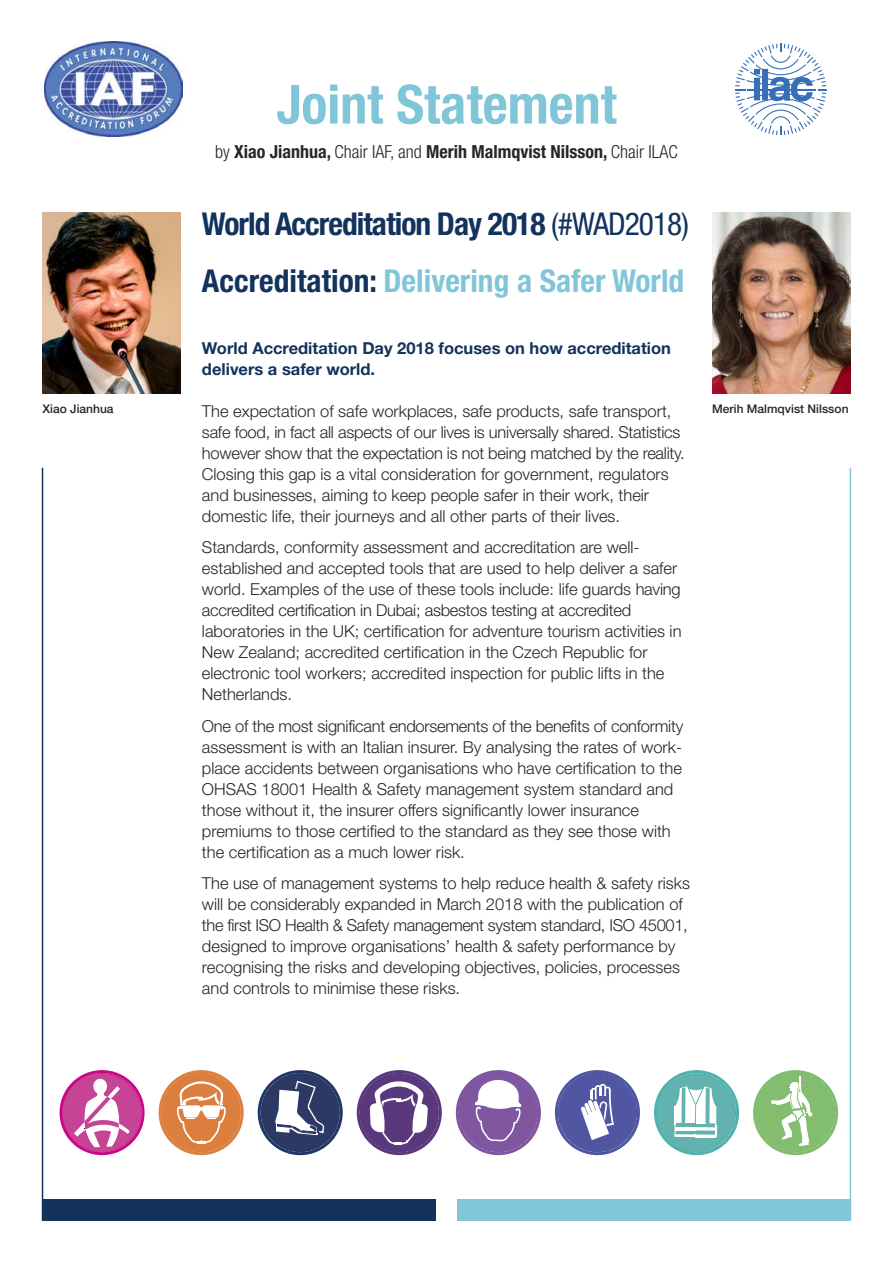
<style>
.page{position:relative;width:893px;height:1263px;background:#fff}
.page>*{position:absolute;margin:0;border:0;box-sizing:border-box;transform-origin:0 0}
.t1{font:700 condensed 54px "Helvetica Neue";color:#81c6d8}
.t2{font:700 condensed 31.5px/57px "Helvetica Neue";color:#13325c}
.t3{font:700 condensed 18px "Helvetica Neue";color:#272526}
.t4{font:300 16.5px/21px "Helvetica Neue";color:#272526}
.t5{font:700 16.5px/21px "Helvetica Neue";color:#13325c}
.t6{font:500 12px "Helvetica Neue";color:#272526}
.s1{font-weight:300}
.s2{font-weight:400}
.s3{color:#81c6d8}
</style>
<div class="page">
<div style="left:43px;top:1199px;width:393px;height:21px;background:#13325c"></div>
<div style="left:457px;top:1199px;width:393px;height:21px;background:#81c6d8"></div>
<hr style="left:42px;top:468px;width:1px;height:752px;background:#13325c">
<hr style="left:850px;top:468px;width:1px;height:752px;background:#81c6d8">
<img style="left:44px;top:42px;width:138px;height:94px">
<svg style="left:735px;top:44px;width:91px;height:91px"></svg>
<img style="left:43px;top:213px;width:138px;height:180px">
<img style="left:712px;top:213px;width:138px;height:180px">
<svg style="left:60px;top:1070px;width:85px;height:85px"></svg>
<svg style="left:159px;top:1070px;width:85px;height:85px"></svg>
<svg style="left:258px;top:1070px;width:85px;height:85px"></svg>
<svg style="left:357px;top:1070px;width:85px;height:85px"></svg>
<svg style="left:456px;top:1070px;width:85px;height:85px"></svg>
<svg style="left:555px;top:1070px;width:85px;height:85px"></svg>
<svg style="left:654px;top:1070px;width:85px;height:85px"></svg>
<svg style="left:753px;top:1070px;width:85px;height:85px"></svg>
<h1 class="t1" style="left:276px;top:85px;width:342px">Joint Statement</h1>
<p class="t3" style="left:215px;top:145px;width:464px"><span class="s1">by</span> Xiao Jianhua, <span class="s1">Chair IAF, and</span> Merih Malmqvist Nilsson, <span class="s1">Chair ILAC</span></p>
<h2 class="t2" style="left:202px;top:198px;width:488px">World Accreditation Day 2018 <span class="s2">(#WAD2018)<br></span>Accreditation: <span class="s3">Delivering a Safer World</span></h2>
<p class="t5" style="left:202px;top:339px;width:470px">World Accreditation Day 2018 focuses on how accreditation delivers a safer world.</p>
<p class="t4" style="left:202px;top:402px;width:484px">The expectation of safe workplaces, safe products, safe transport, safe food, in fact all aspects of our lives is universally shared. Statistics however show that the expectation is not being matched by the reality.<br>Closing this gap is a vital consideration for government, regulators and businesses, aiming to keep people safer in their work, their domestic life, their journeys and all other parts of their lives.</p>
<p class="t4" style="left:202px;top:538px;width:481px">Standards, conformity assessment and accreditation are well&shy;established and accepted tools that are used to help deliver a safer world. Examples of the use of these tools include: life guards having accredited certification in Dubai; asbestos testing at accredited laboratories in the UK; certification for adventure tourism activities in New Zealand; accredited certification in the Czech Republic for electronic tool workers; accredited inspection for public lifts in the Netherlands.</p>
<p class="t4" style="left:202px;top:717px;width:483px">One of the most significant endorsements of the benefits of conformity assessment is with an Italian insurer. By analysing the rates of work&shy;place accidents between organisations who have certification to the OHSAS 18001 Health &amp; Safety management system standard and those without it, the insurer offers significantly lower insurance premiums to those certified to the standard as they see those with the certification as a much lower risk.</p>
<p class="t4" style="left:202px;top:874px;width:490px">The use of management systems to help reduce health &amp; safety risks will be considerably expanded in March 2018 with the publication of the first ISO Health &amp; Safety management system standard, ISO 45001, designed to improve organisations’ health &amp; safety performance by recognising the risks and developing objectives, policies, processes and controls to minimise these risks.</p>
<p class="t6" style="left:43px;top:404px;width:73px">Xiao Jianhua</p>
<p class="t6" style="left:712px;top:404px;width:138px">Merih Malmqvist Nilsson</p>
</div>
